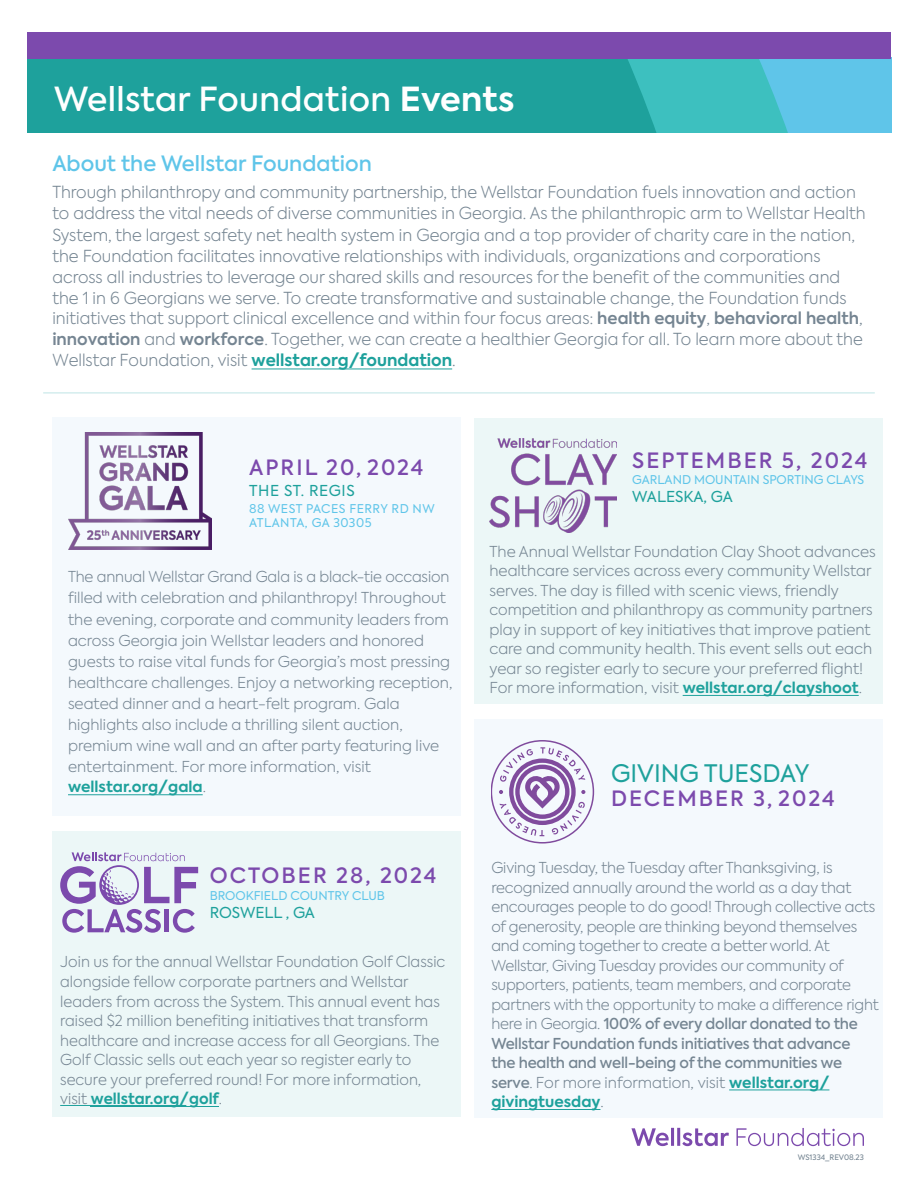
<style>
.page{position:relative;width:918px;height:1188px;background:#fff}
.page>*{position:absolute;margin:0;border:0;box-sizing:border-box;transform-origin:0 0}
.t1{font:500 33px "Axiforma";letter-spacing:.01em;color:#fff}
.t2{font:24px "Axiforma";color:#1ea19c}
.t3{font:500 21px "Axiforma";letter-spacing:.1em;color:#7c4aad}
.t4{font:500 21px "Axiforma";color:#5fc5e9}
.t5{font:300 16.5px/21px "Axiforma";color:#758592}
.t6{font:300 15px/19.5px "Axiforma";color:#758592}
.t7{font:15px "Axiforma";color:#1ea19c}
.t8{font:15px "Axiforma";letter-spacing:.04em;color:#1ea19c}
.t9{font:12px "Axiforma";color:#5fc5e9}
.t10{font:12px/14.4px "Axiforma";letter-spacing:.04em;color:#5fc5e9}
.t11{font:7.5px "Axiforma";color:#758592}
.s1{font-weight:700}
.s2{font-weight:600}
.s3{font-weight:700;color:#1ea19c}
.s4{font-weight:500}
</style>
<div class="page">
<svg style="left:730px;top:59px;width:161px;height:73px;background:#55c3dd"></svg>
<svg style="left:27px;top:59px;width:703px;height:73px;background:#21a4a0"></svg>
<div style="left:27px;top:32px;width:864px;height:27px;background:#7c4aad"></div>
<hr style="left:43px;top:392px;width:832px;height:2px;background:#a7dbdc">
<svg style="left:631px;top:1128px;width:233px;height:18px"></svg>
<div style="left:52px;top:418px;width:409px;height:398px;background:#f4f9fd"></div>
<div style="left:52px;top:832px;width:409px;height:285px;background:#ecf7f7"></div>
<hr style="left:60px;top:1105px;width:126px;height:1px;background:#1ea19c">
<svg style="left:60px;top:852px;width:138px;height:81px"></svg>
<div style="left:474px;top:719px;width:409px;height:398px;background:#f4f9fd"></div>
<svg style="left:491px;top:740px;width:103px;height:104px"></svg>
<img style="left:68px;top:432px;width:143px;height:118px">
<div style="left:474px;top:418px;width:409px;height:286px;background:#ecf7f7"></div>
<img style="left:489px;top:439px;width:128px;height:94px">
<hr style="left:729px;top:1090px;width:100px;height:1px;background:#1ea19c">
<hr style="left:491px;top:1109px;width:109px;height:1px;background:#1ea19c">
<hr style="left:68px;top:794px;width:135px;height:1px;background:#1ea19c">
<hr style="left:683px;top:695px;width:176px;height:1px;background:#1ea19c">
<hr style="left:252px;top:369px;width:200px;height:1px;background:#1ea19c">
<hr style="left:91px;top:1106px;width:128px;height:1px;background:#1ea19c">
<p class="t1" style="left:54px;top:78px;width:462px">Wellstar Foundation <span class="s1">Events</span></p>
<p class="t4" style="left:52px;top:149px;width:321px">About the Wellstar Foundation</p>
<p class="t5" style="left:52px;top:182px;width:815px">Through philanthropy and community partnership, the Wellstar Foundation fuels innovation and action to address the vital needs of diverse communities in Georgia. As the philanthropic arm to Wellstar Health System, the largest safety net health system in Georgia and a top provider of charity care in the nation, the Foundation facilitates innovative relationships with individuals, organizations and corporations across all industries to leverage our shared skills and resources for the benefit of the communities and the 1 in 6 Georgians we serve. To create transformative and sustainable change, the Foundation funds initiatives that support clinical excellence and within four focus areas: <span class="s2">health equity</span>, <span class="s2">behavioral health</span>, <span class="s2">innovation</span> and <span class="s2">workforce</span>. Together, we can create a healthier Georgia for all. To learn more about the Wellstar Foundation, visit <span class="s3">wellstar.org/foundation</span>.</p>
<p class="t3" style="left:249px;top:454px;width:176px">APRIL 20, 2024</p>
<p class="t8" style="left:249px;top:481px;width:107px">THE ST. REGIS</p>
<p class="t10" style="left:249px;top:502px;width:187px">88 WEST PACES FERRY RD NW<br>ATLANTA, GA 30305</p>
<p class="t6" style="left:68px;top:566px;width:386px;line-height:21px">The annual Wellstar Grand Gala is a black-tie occasion filled with celebration and philanthropy! Throughout the evening, corporate and community leaders from across Georgia join Wellstar leaders and honored guests to raise vital funds for Georgia’s most pressing healthcare challenges. Enjoy a networking reception, seated dinner and a heart-felt program. Gala highlights also include a thrilling silent auction, premium wine wall and an after party featuring live entertainment. For more information, visit <span class="s3">wellstar.org/gala</span>.</p>
<p class="t3" style="left:210px;top:862px;width:228px">OCTOBER 28, 2024</p>
<p class="t9" style="left:210px;top:888px;width:177px">BROOKFIELD COUNTRY CLUB</p>
<p class="t7" style="left:210px;top:903px;width:107px">ROSWELL , GA</p>
<p class="t6" style="left:60px;top:952px;width:387px">Join us for the annual Wellstar Foundation Golf Classic alongside fellow corporate partners and Wellstar leaders from across the System. This annual event has raised $2 million benefiting initiatives that transform healthcare and increase access for all Georgians. The Golf Classic sells out each year so register early to secure your preferred round! For more information, visit <span class="s3">wellstar.org/golf</span>.</p>
<p class="t3" style="left:632px;top:446px;width:237px">SEPTEMBER 5, 2024</p>
<p class="t9" style="left:632px;top:472px;width:234px">GARLAND MOUNTAIN SPORTING CLAYS</p>
<p class="t7" style="left:632px;top:487px;width:102px">WALESKA, GA</p>
<p class="t6" style="left:489px;top:541px;width:388px">The Annual Wellstar Foundation Clay Shoot advances healthcare services across every community Wellstar serves. The day is filled with scenic views, friendly competition and philanthropy as community partners play in support of key initiatives that improve patient care and community health. This event sells out each year so register early to secure your preferred flight!<br>For more information, visit <span class="s3">wellstar.org/clayshoot</span>.</p>
<p class="t2" style="left:611px;top:758px;width:200px">GIVING TUESDAY</p>
<p class="t3" style="left:611px;top:785px;width:225px">DECEMBER 3, 2024</p>
<p class="t6" style="left:491px;top:858px;width:389px">Giving Tuesday, the Tuesday after Thanksgiving, is recognized annually around the world as a day that encourages people to do good! Through collective acts of generosity, people are thinking beyond themselves and coming together to create a better world. At Wellstar, Giving Tuesday provides our community of supporters, patients, team members, and corporate partners with the opportunity to make a difference right here in Georgia. <span class="s4">100% of every dollar donated to the Wellstar Foundation funds initiatives that advance<br>the health and well-being of the communities we serve</span>. For more information, visit <span class="s3">wellstar.org/ givingtuesday</span>.</p>
<p class="t11" style="left:798px;top:1153px;width:68px">WS1334_REV08.23</p>
</div>
